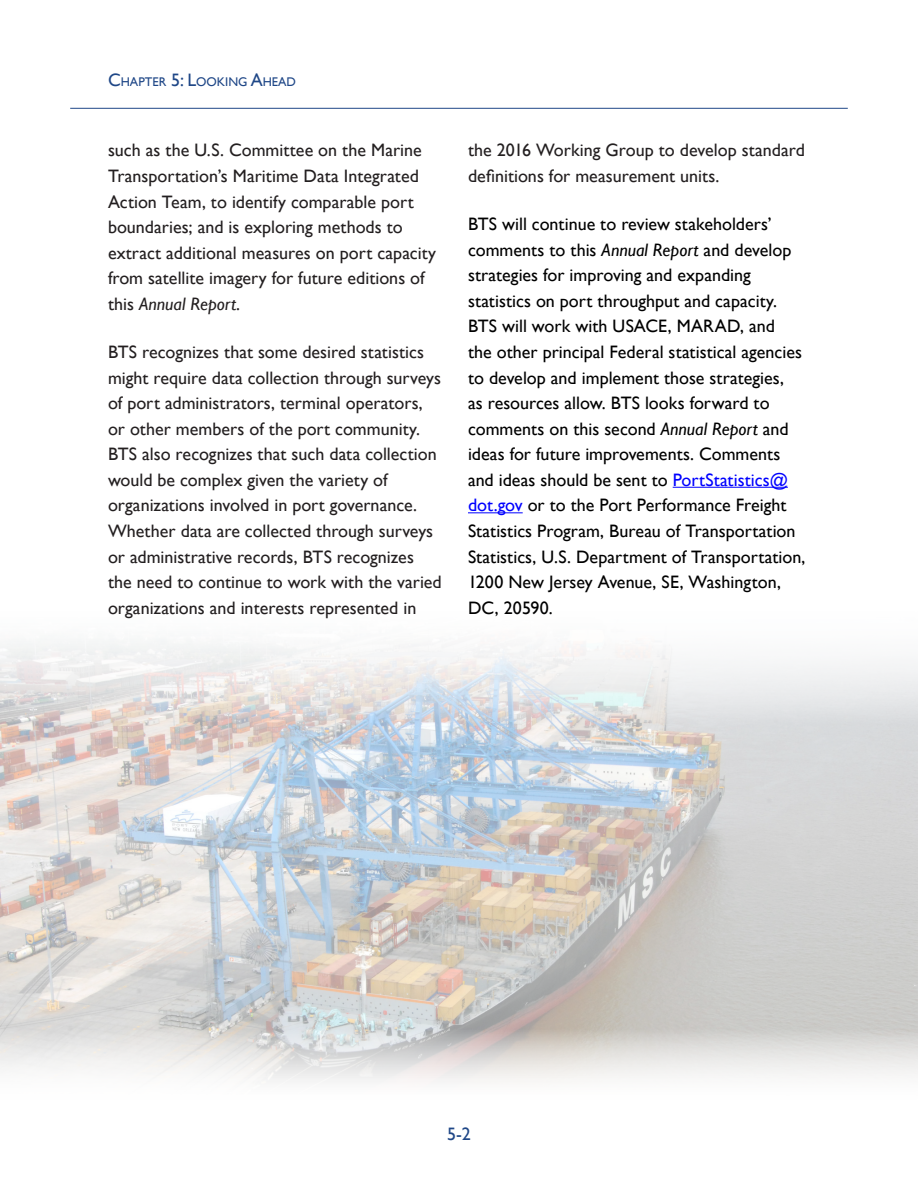
<style>
.page{position:relative;width:918px;height:1188px;background:#fff}
.page>*{position:absolute;margin:0;border:0;box-sizing:border-box;transform-origin:0 0}
.BODY{font:18px/25.7px "Gill Sans";color:#231f20}
.BODY-2{font:18px/25.7px "Gill Sans";color:#000}
.t1{font:18px "Gill Sans";color:#1f4787}
.t2{font:12.6px "Gill Sans";color:#1f4787}
.s1{font-size:18px}
.s2{font-style:italic}
.s3{color:#00f}
</style>
<div class="page">
<hr style="left:673px;top:487px;width:115px;height:1px;background:#00f">
<hr style="left:468px;top:512px;width:55px;height:1px;background:#00f">
<hr style="left:70px;top:108px;width:778px;height:1px;background:#1f4787">
<img style="left:0;top:639px;width:918px;height:443px">
<p class="t2" style="left:108px;top:74px;width:190px"><span class="s1">C</span>HAPTER <span class="s1">5: L</span>OOKING <span class="s1">A</span>HEAD</p>
<p class="BODY" style="left:108px;top:138px;width:330px">such as the U.S. Committee on the Marine Transportation’s Maritime Data Integrated Action Team, to identify comparable port boundaries; and is exploring methods to extract additional measures on port capacity from satellite imagery for future editions of this <span class="s2">Annual Report</span>.</p>
<p class="BODY" style="left:108px;top:339px;width:335px">BTS recognizes that some desired statistics might require data collection through surveys of port administrators, terminal operators, or other members of the port community.<br>BTS also recognizes that such data collection would be complex given the variety of organizations involved in port governance.<br>Whether data are collected through surveys or administrative records, BTS recognizes the need to continue to work with the varied organizations and interests represented in</p>
<p class="BODY" style="left:468px;top:138px;width:338px">the 2016 Working Group to develop standard definitions for measurement units.</p>
<p class="BODY-2" style="left:468px;top:212px;width:339px">BTS will continue to review stakeholders’ comments to this <span class="s2">Annual Report</span> and develop strategies for improving and expanding statistics on port throughput and capacity.<br>BTS will work with USACE, MARAD, and<br>the other principal Federal statistical agencies to develop and implement those strategies,<br>as resources allow. BTS looks forward to comments on this second <span class="s2">Annual Report</span> and ideas for future improvements. Comments and ideas should be sent to <span class="s3">PortStatistics@ dot.gov</span> or to the Port Performance Freight Statistics Program, Bureau of Transportation Statistics, U.S. Department of Transportation, 1200 New Jersey Avenue, SE, Washington, DC, 20590.</p>
<p class="t1" style="left:447px;top:1124px;width:25px">5-2</p>
<p class="t1" style="left:446px;top:1124px;width:14px">A</p>
</div>
